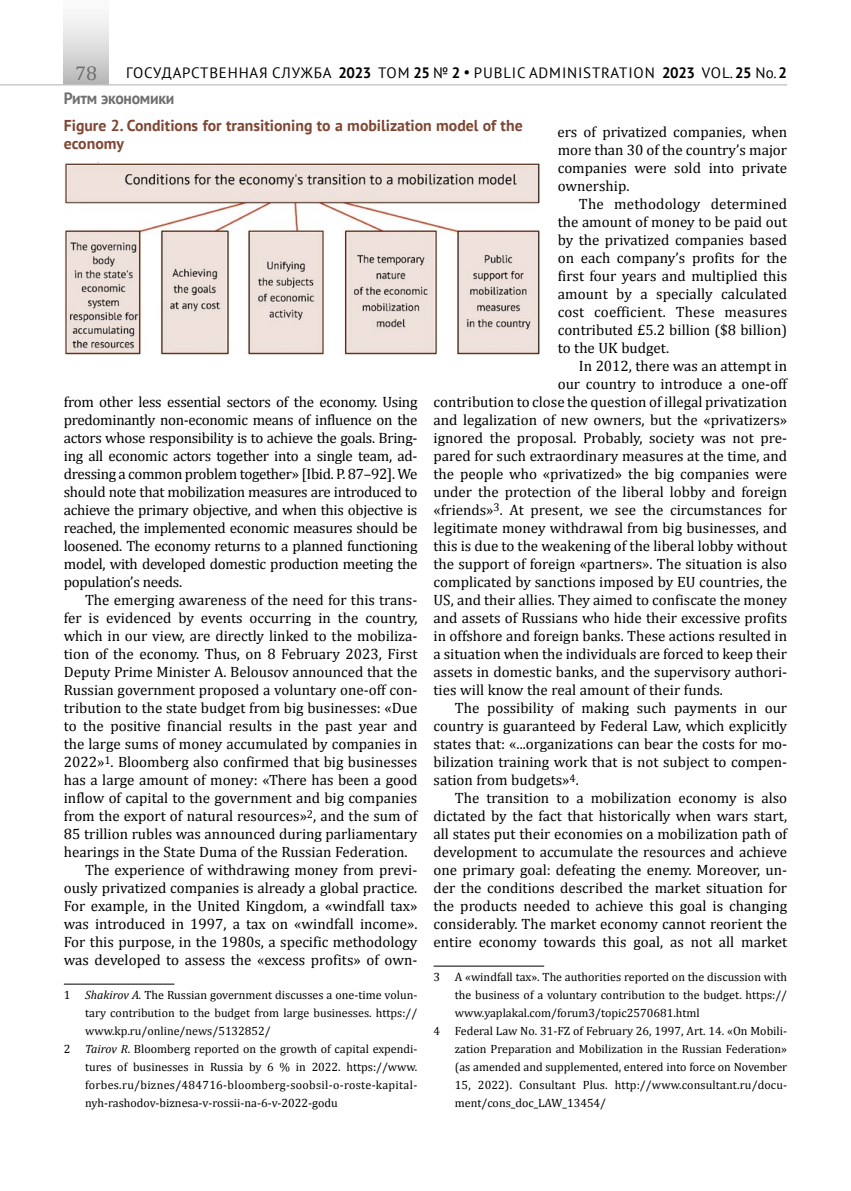
<style>
.page{position:relative;width:851px;height:1191px;background:#fff}
.page>*{position:absolute;margin:0;border:0;box-sizing:border-box;transform-origin:0 0}
.t1{font:19.95px "Cambria";color:#706f6f}
.t2{font:700 16.5px "PT Sans";letter-spacing:-.015em;color:#706f6f;scale:.95 1}
.t3{font:700 15.75px/18px "PT Sans";color:#7f4633}
.t4{font:15px/18px "Cambria";color:#000;text-align:justify}
.t5{font:15px "PT Sans";letter-spacing:.055em;color:#000}
.t6{font:12px "Cambria";color:#000}
.t7{font:12px "Cambria";letter-spacing:.025em;color:#000}
.s1{font-weight:700}
.s2{font-style:italic}
</style>
<div class="page">
<div style="left:64px;top:0;width:44px;height:85px;background:linear-gradient(to bottom,#fff,#bbbbba)"></div>
<hr style="left:0;top:84px;width:787px;height:2px;background:#c6c6c6">
<hr style="left:64px;top:984px;width:110px;height:1px;background:#000">
<hr style="left:433px;top:966px;width:111px;height:1px;background:#000">
<img style="left:64px;top:162px;width:476px;height:193px">
<h1 class="t1" style="left:75px;top:61px;width:24px">78</h1>
<p class="t2" style="left:64px;top:87px;width:118px">Ритм экономики</p>
<p class="t5" style="left:126px;top:63px;width:662px">ГОСУДАРСТВЕННАЯ СЛУЖБА <span class="s1">2023</span> ТОМ <span class="s1">25</span> № <span class="s1">2</span> • PUBLIC ADMINISTRATION <span class="s1">2023</span> VOL. <span class="s1">25</span> No.<span class="s1">2</span></p>
<p class="t3" style="left:64px;top:116px;width:460px">Figure 2. Conditions for transitioning to a mobilization model of the economy</p>
<p class="t4" style="left:557px;top:123px;width:231px">ers of privatized companies, when more than 30 of the country’s major companies were sold into private ownership.</p>
<p class="t4" style="left:557px;top:195px;width:231px;text-indent:21px">The methodology determined the amount of money to be paid out by the privatized companies based on each company’s profits for the first four years and multiplied this amount by a specially calculated cost coefficient. These measures contributed £5.2 billion ($8 billion) to the UK budget.</p>
<p class="t4" style="left:579px;top:357px;width:210px">In 2012, there was an attempt in</p>
<p class="t4" style="left:557px;top:375px;width:231px">our country to introduce a one-off</p>
<p class="t4" style="left:433px;top:393px;width:355px">contribution to close the question of illegal privatization</p>
<p class="t4" style="left:433px;top:411px;width:355px">and legalization of new owners, but the «privatizers»</p>
<p class="t4" style="left:433px;top:429px;width:355px">ignored the proposal. Probably, society was not pre-</p>
<p class="t4" style="left:433px;top:447px;width:355px">pared for such extraordinary measures at the time, and</p>
<p class="t4" style="left:433px;top:465px;width:355px">the people who «privatized» the big companies were</p>
<p class="t4" style="left:433px;top:483px;width:355px">under the protection of the liberal lobby and foreign</p>
<p class="t4" style="left:433px;top:501px;width:355px">«friends»<sup>3</sup>. At present, we see the circumstances for</p>
<p class="t4" style="left:433px;top:519px;width:355px">legitimate money withdrawal from big businesses, and</p>
<p class="t4" style="left:433px;top:537px;width:355px">this is due to the weakening of the liberal lobby without</p>
<p class="t4" style="left:433px;top:555px;width:355px">the support of foreign «partners». The situation is also</p>
<p class="t4" style="left:433px;top:573px;width:355px">complicated by sanctions imposed by EU countries, the</p>
<p class="t4" style="left:433px;top:591px;width:355px">US, and their allies. They aimed to confiscate the money</p>
<p class="t4" style="left:433px;top:609px;width:355px">and assets of Russians who hide their excessive profits</p>
<p class="t4" style="left:433px;top:627px;width:355px">in offshore and foreign banks. These actions resulted in</p>
<p class="t4" style="left:433px;top:645px;width:355px">a situation when the individuals are forced to keep their</p>
<p class="t4" style="left:433px;top:663px;width:355px">assets in domestic banks, and the supervisory authori-</p>
<p class="t4" style="left:433px;top:681px;width:291px">ties will know the real amount of their funds.</p>
<p class="t4" style="left:455px;top:699px;width:334px">The possibility of making such payments in our</p>
<p class="t4" style="left:433px;top:717px;width:355px">country is guaranteed by Federal Law, which explicitly</p>
<p class="t4" style="left:433px;top:735px;width:355px">states that: «...organizations can bear the costs for mo-</p>
<p class="t4" style="left:433px;top:753px;width:355px">bilization training work that is not subject to compen-</p>
<p class="t4" style="left:433px;top:771px;width:147px">sation from budgets»<sup>4</sup>.</p>
<p class="t4" style="left:455px;top:789px;width:334px">The transition to a mobilization economy is also</p>
<p class="t4" style="left:433px;top:807px;width:355px">dictated by the fact that historically when wars start,</p>
<p class="t4" style="left:433px;top:825px;width:355px">all states put their economies on a mobilization path of</p>
<p class="t4" style="left:433px;top:843px;width:355px">development to accumulate the resources and achieve</p>
<p class="t4" style="left:433px;top:861px;width:355px">one primary goal: defeating the enemy. Moreover, un-</p>
<p class="t4" style="left:433px;top:879px;width:355px">der the conditions described the market situation for</p>
<p class="t4" style="left:433px;top:897px;width:355px">the products needed to achieve this goal is changing</p>
<p class="t4" style="left:433px;top:915px;width:355px">considerably. The market economy cannot reorient the</p>
<p class="t4" style="left:433px;top:933px;width:355px">entire economy towards this goal, as not all market</p>
<p class="t6" style="left:433px;top:969px;width:355px">3 A «windfall tax». The authorities reported on the discussion with</p>
<p class="t6" style="left:455px;top:987px;width:334px">the business of a voluntary contribution to the budget. https://</p>
<p class="t6" style="left:455px;top:1005px;width:246px">www.yaplakal.com/forum3/topic2570681.html</p>
<p class="t6" style="left:433px;top:1023px;width:355px">4 Federal Law No. 31-FZ of February 26, 1997, Art. 14. «On Mobili-</p>
<p class="t6" style="left:455px;top:1041px;width:334px">zation Preparation and Mobilization in the Russian Federation»</p>
<p class="t6" style="left:455px;top:1059px;width:334px">(as amended and supplemented, entered into force on November</p>
<p class="t6" style="left:455px;top:1077px;width:334px">15, 2022). Consultant Plus. http://www.consultant.ru/docu-</p>
<p class="t6" style="left:455px;top:1095px;width:153px">ment/cons_doc_LAW_13454/</p>
<p class="t4" style="left:64px;top:393px;width:355px">from other less essential sectors of the economy. Using predominantly non-economic means of influence on the actors whose responsibility is to achieve the goals. Bring&shy;ing all economic actors together into a single team, ad&shy;dressing a common problem together» [Ibid. P. 87–92]. We should note that mobilization measures are introduced to achieve the primary objective, and when this objective is reached, the implemented economic measures should be loosened. The economy returns to a planned functioning model, with developed domestic production meeting the population’s needs.</p>
<p class="t4" style="left:85px;top:591px;width:334px">The emerging awareness of the need for this trans-</p>
<p class="t4" style="left:64px;top:609px;width:355px">fer is evidenced by events occurring in the country,</p>
<p class="t4" style="left:64px;top:627px;width:355px">which in our view, are directly linked to the mobiliza-</p>
<p class="t4" style="left:64px;top:645px;width:355px">tion of the economy. Thus, on 8 February 2023, First</p>
<p class="t4" style="left:64px;top:663px;width:355px">Deputy Prime Minister A. Belousov announced that the</p>
<p class="t4" style="left:64px;top:681px;width:355px">Russian government proposed a voluntary one-off con-</p>
<p class="t4" style="left:64px;top:699px;width:355px">tribution to the state budget from big businesses: «Due</p>
<p class="t4" style="left:64px;top:717px;width:355px">to the positive financial results in the past year and</p>
<p class="t4" style="left:64px;top:735px;width:355px">the large sums of money accumulated by companies in</p>
<p class="t4" style="left:64px;top:753px;width:355px">2022»<sup>1</sup>. Bloomberg also confirmed that big businesses</p>
<p class="t4" style="left:64px;top:771px;width:355px">has a large amount of money: «There has been a good</p>
<p class="t4" style="left:64px;top:789px;width:355px">inflow of capital to the government and big companies</p>
<p class="t4" style="left:64px;top:807px;width:355px">from the export of natural resources»<sup>2</sup>, and the sum of</p>
<p class="t4" style="left:64px;top:825px;width:355px">85 trillion rubles was announced during parliamentary</p>
<p class="t4" style="left:64px;top:843px;width:345px">hearings in the State Duma of the Russian Federation.</p>
<p class="t4" style="left:85px;top:861px;width:334px">The experience of withdrawing money from previ-</p>
<p class="t4" style="left:64px;top:879px;width:355px">ously privatized companies is already a global practice.</p>
<p class="t4" style="left:64px;top:897px;width:355px">For example, in the United Kingdom, a «windfall tax»</p>
<p class="t4" style="left:64px;top:915px;width:355px">was introduced in 1997, a tax on «windfall income».</p>
<p class="t4" style="left:64px;top:933px;width:355px">For this purpose, in the 1980s, a specific methodology</p>
<p class="t4" style="left:64px;top:951px;width:355px">was developed to assess the «excess profits» of own-</p>
<p class="t6" style="left:64px;top:987px;width:355px">1 <span class="s2">Shakirov A.</span> The Russian government discusses a one-time volun-</p>
<p class="t6" style="left:85px;top:1005px;width:334px">tary contribution to the budget from large businesses. https://</p>
<p class="t6" style="left:85px;top:1023px;width:187px">www.kp.ru/online/news/5132852/</p>
<p class="t6" style="left:64px;top:1041px;width:355px">2 <span class="s2">Tairov R</span>. Bloomberg reported on the growth of capital expendi-</p>
<p class="t6" style="left:85px;top:1059px;width:334px">tures of businesses in Russia by 6 % in 2022. https://www.</p>
<p class="t7" style="left:85px;top:1077px;width:334px">forbes.ru/biznes/484716-bloomberg-soobsil-o-roste-kapital-</p>
<p class="t6" style="left:85px;top:1095px;width:254px">nyh-rashodov-biznesa-v-rossii-na-6-v-2022-godu</p>
</div>
